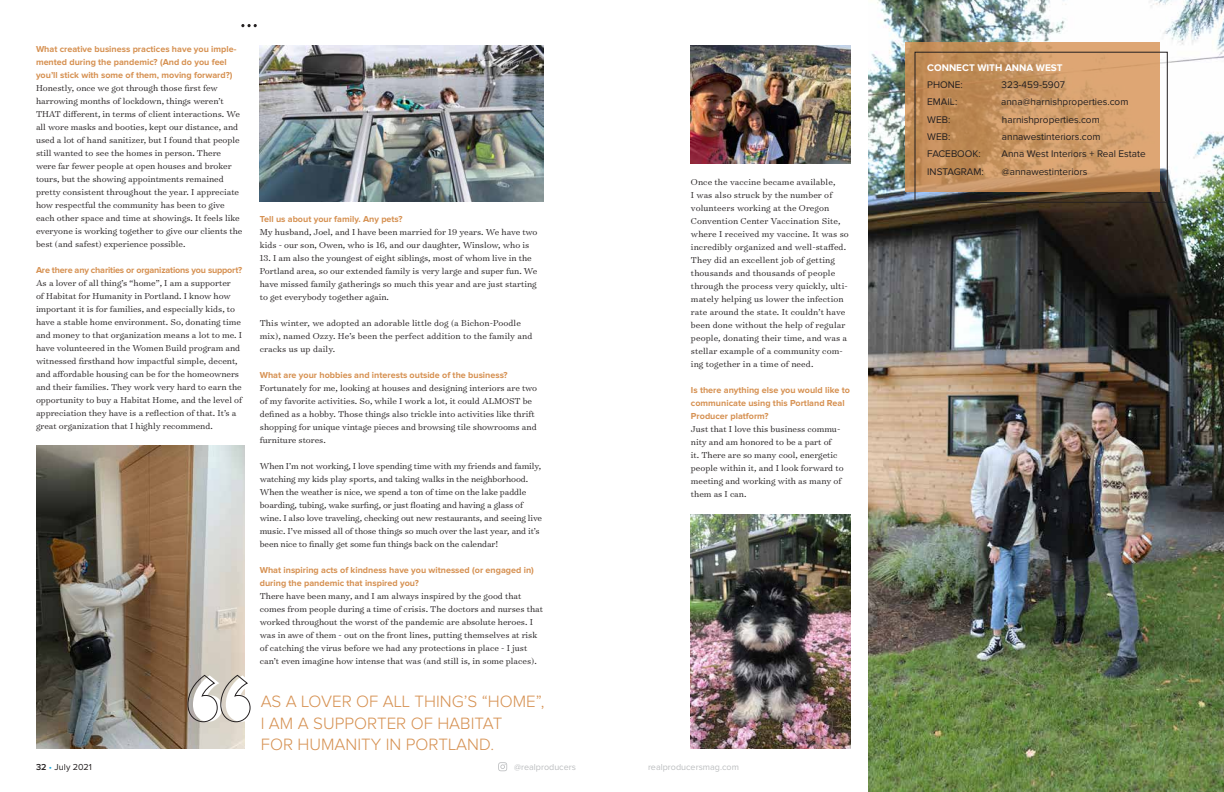
<style>
.page{position:relative;width:1224px;height:792px;background:#fff}
.page>*{position:absolute;margin:0;border:0;box-sizing:border-box;transform-origin:0 0}
.t1{font:900 132.9px "Proxima Nova";color:#fff}
.t2{font:300 17px/21.5px "Proxima Nova";color:#d69152}
.t3{font:10px "Proxima Nova";color:#231f20}
.t4{font:700 10px "Proxima Nova";color:#fff}
.t5{font:300 9.8px/13px "Surveyor Text";color:#231f20}
.t6{font:700 9px/13px "Proxima Nova";color:#d69152}
.t7{font:700 9px "Proxima Nova";letter-spacing:-.02em;color:#d69152}
.t8{font:9px "Proxima Nova";color:#bcbec0}
.t9{font:9px "Proxima Nova";letter-spacing:.015em;color:#231f20}
.s1{font-weight:600}
.s2{color:#19a8e0}
</style>
<div class="page">
<svg style="left:498px;top:762px;width:9px;height:9px"></svg>
<img style="left:36px;top:446px;width:209px;height:303px">
<img style="left:260px;top:45px;width:284px;height:157px">
<svg style="left:241px;top:24px;width:16px;height:3px"></svg>
<svg style="left:187px;top:674px;width:64px;height:49px;background:#c3bdb4"></svg>
<img style="left:869px;top:0;width:355px;height:792px">
<svg style="left:905px;top:42px;width:254px;height:149px;background:#cb9664"></svg>
<div style="left:914px;top:52px;width:254px;height:151px;border:1px solid #231f20"></div>
<img style="left:691px;top:45px;width:160px;height:118px">
<img style="left:691px;top:514px;width:160px;height:235px">
<p class="t6" style="left:36px;top:43px;width:202px">What creative business practices have you imple&shy;mented during the pandemic? (And do you feel you’ll stick with some of them, moving forward?)</p>
<p class="t5" style="left:36px;top:81px;width:208px">Honestly, once we got through those first few harrowing months of lockdown, things weren’t THAT different, in terms of client interactions. We all wore masks and booties, kept our distance, and used a lot of hand sanitizer, but I found that people still wanted to see the homes in person. There were far fewer people at open houses and broker tours, but the showing appointments remained pretty consistent throughout the year. I appreciate how respectful the community has been to give each other space and time at showings. It feels like everyone is working together to give our clients the best (and safest) experience possible.</p>
<p class="t7" style="left:36px;top:266px;width:208px">Are there any charities or organizations you support?</p>
<p class="t5" style="left:36px;top:276px;width:208px">As a lover of all thing’s “home”, I am a supporter<br>of Habitat for Humanity in Portland. I know how important it is for families, and especially kids, to have a stable home environment. So, donating time and money to that organization means a lot to me. I have volunteered in the Women Build program and witnessed firsthand how impactful simple, decent, and affordable housing can be for the homeowners and their families. They work very hard to earn the opportunity to buy a Habitat Home, and the level of appreciation they have is a reflection of that. It’s a great organization that I highly recommend.</p>
<p class="t6" style="left:260px;top:213px;width:144px">Tell us about your family. Any pets?</p>
<p class="t5" style="left:260px;top:225px;width:279px">My husband, Joel, and I have been married for 19 years. We have two kids - our son, Owen, who is 16, and our daughter, Winslow, who is</p>
<p class="t5" style="left:260px;top:251px;width:279px">13. I am also the youngest of eight siblings, most of whom live in the Portland area, so our extended family is very large and super fun. We have missed family gatherings so much this year and are just starting to get everybody together again.</p>
<p class="t5" style="left:260px;top:316px;width:274px">This winter, we adopted an adorable little dog (a Bichon-Poodle mix), named Ozzy. He’s been the perfect addition to the family and cracks us up daily.</p>
<p class="t6" style="left:260px;top:369px;width:249px">What are your hobbies and interests outside of the business?</p>
<p class="t5" style="left:260px;top:381px;width:279px">Fortunately for me, looking at houses and designing interiors are two of my favorite activities. So, while I work a lot, it could ALMOST be defined as a hobby. Those things also trickle into activities like thrift shopping for unique vintage pieces and browsing tile showrooms and furniture stores.</p>
<p class="t5" style="left:260px;top:459px;width:284px">When I’m not working, I love spending time with my friends and family, watching my kids play sports, and taking walks in the neighborhood.<br>When the weather is nice, we spend a ton of time on the lake paddle boarding, tubing, wake surfing, or just floating and having a glass of wine. I also love traveling, checking out new restaurants, and seeing live music. I’ve missed all of those things so much over the last year, and it’s been nice to finally get some fun things back on the calendar!</p>
<p class="t6" style="left:260px;top:564px;width:276px">What inspiring acts of kindness have you witnessed (or engaged in) during the pandemic that inspired you?</p>
<p class="t5" style="left:260px;top:589px;width:285px">There have been many, and I am always inspired by the good that comes from people during a time of crisis. The doctors and nurses that worked throughout the worst of the pandemic are absolute heroes. I was in awe of them - out on the front lines, putting themselves at risk of catching the virus before we had any protections in place - I just can’t even imagine how intense that was (and still is, in some places).</p>
<h2 class="t2" style="left:261px;top:691px;width:285px">AS A LOVER OF ALL THING’S “HOME”,<br>I AM A SUPPORTER OF HABITAT<br>FOR HUMANITY IN PORTLAND.</h2>
<h1 class="t1" style="left:190px;top:661px;width:72px">“</h1>
<p class="t5" style="left:691px;top:175px;width:159px">Once the vaccine became available,<br>I was also struck by the number of volunteers working at the Oregon Convention Center Vaccination Site, where I received my vaccine. It was so incredibly organized and well-staffed.<br>They did an excellent job of getting thousands and thousands of people through the process very quickly, ulti&shy;mately helping us lower the infection rate around the state. It couldn’t have been done without the help of regular people, donating their time, and was a stellar example of a community com&shy;ing together in a time of need.</p>
<p class="t6" style="left:691px;top:384px;width:161px">Is there anything else you would like to communicate using this Portland Real<br>Producer platform?</p>
<p class="t5" style="left:691px;top:422px;width:154px">Just that I love this business commu&shy;nity and am honored to be a part of<br>it. There are so many cool, energetic people within it, and I look forward to meeting and working with as many of them as I can.</p>
<p class="t9" style="left:36px;top:762px;width:57px"><span class="s1">32</span> <span class="s2">•</span> July 2021</p>
<p class="t8" style="left:514px;top:762px;width:63px">@realproducers</p>
<p class="t8" style="left:648px;top:762px;width:92px">realproducersmag.com</p>
<p class="t4" style="left:927px;top:63px;width:137px">CONNECT WITH ANNA WEST</p>
<p class="t3" style="left:927px;top:79px;width:37px">PHONE:</p>
<p class="t3" style="left:1002px;top:79px;width:65px">323-459-5907</p>
<p class="t3" style="left:927px;top:96px;width:32px">EMAIL:</p>
<p class="t3" style="left:1001px;top:96px;width:129px">anna@harnishproperties.com</p>
<p class="t3" style="left:927px;top:114px;width:25px">WEB:</p>
<p class="t3" style="left:1002px;top:114px;width:99px">harnishproperties.com</p>
<p class="t3" style="left:927px;top:131px;width:25px">WEB:</p>
<p class="t3" style="left:1002px;top:131px;width:100px">annawestinteriors.com</p>
<p class="t3" style="left:927px;top:148px;width:55px">FACEBOOK:</p>
<p class="t3" style="left:1002px;top:148px;width:146px">Anna West Interiors + Real Estate</p>
<p class="t3" style="left:927px;top:166px;width:58px">INSTAGRAM:</p>
<p class="t3" style="left:1002px;top:166px;width:87px">@annawestinteriors</p>
</div>
